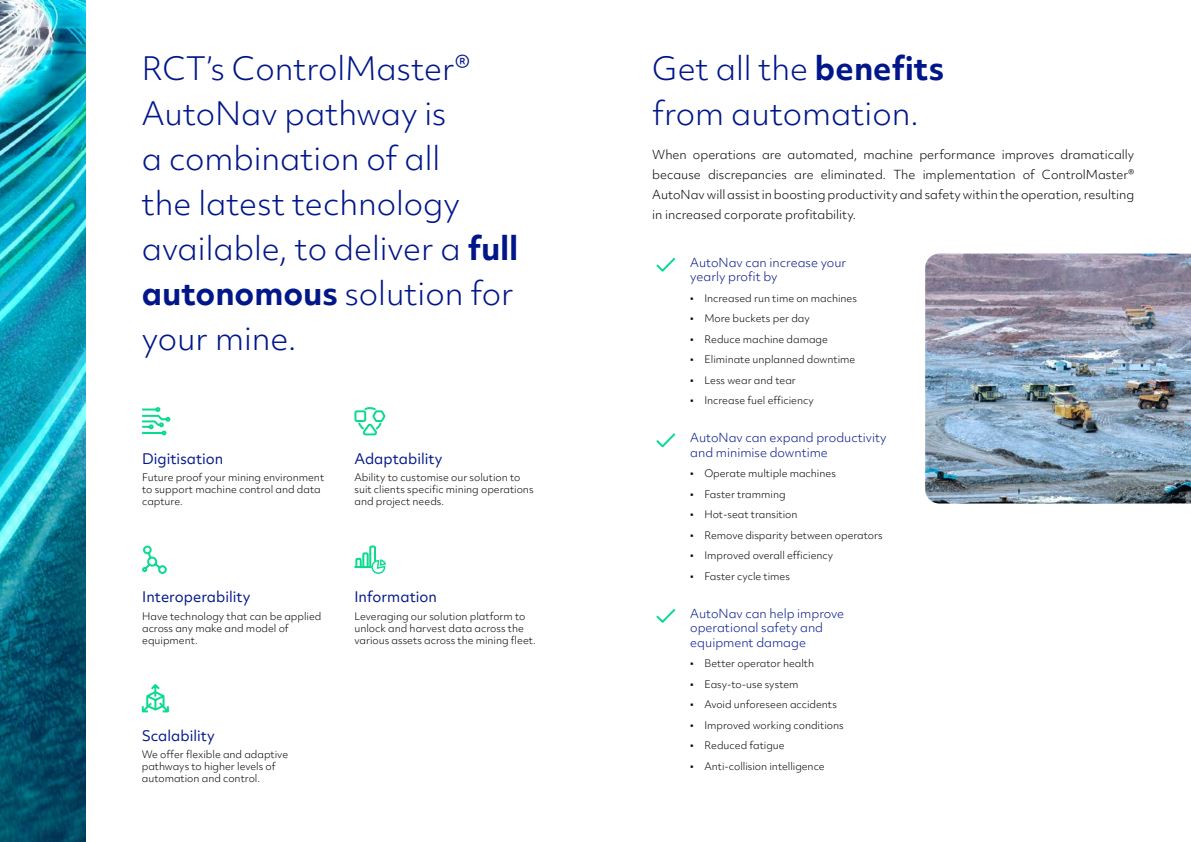
<style>
.page{position:relative;width:1191px;height:842px;background:#fff}
.page>*{position:absolute;margin:0;border:0;box-sizing:border-box;transform-origin:0 0}
.t1{font:300 31px/45px "Objektiv Mk 2";color:#001689}
.t2{font:14px "Objektiv Mk 2";color:#001689}
.t3{font:300 12px/20px "Objektiv Mk 2";color:#000;text-align:justify}
.t4{font:300 12px/14.4px "Objektiv Mk 2";color:#001689}
.t5{font:300 10px/12px "Objektiv Mk 2";color:#000}
.s1{font-weight:700}
.s2{font-family:"Arial Narrow";font-weight:400}
</style>
<div class="page">
<svg style="left:142px;top:407px;width:29px;height:29px"></svg>
<svg style="left:354px;top:407px;width:32px;height:29px"></svg>
<svg style="left:142px;top:545px;width:25px;height:29px"></svg>
<svg style="left:354px;top:545px;width:32px;height:29px"></svg>
<svg style="left:141px;top:684px;width:28px;height:29px"></svg>
<img style="left:0;top:0;width:85px;height:842px">
<svg style="left:656px;top:257px;width:20px;height:15px"></svg>
<svg style="left:656px;top:433px;width:20px;height:15px"></svg>
<svg style="left:656px;top:608px;width:20px;height:15px"></svg>
<img style="left:925px;top:254px;width:266px;height:249px">
<h1 class="t1" style="left:142px;top:46px;width:378px">RCT’s ControlMaster®<br>AutoNav pathway is<br>a combination of all<br>the latest technology available, to deliver a <span class="s1">full autonomous</span> solution for your mine.</h1>
<h2 class="t2" style="left:142px;top:449px;width:83px">Digitisation</h2>
<p class="t5" style="left:142px;top:471px;width:184px">Future proof your mining environment to support machine control and data capture.</p>
<h2 class="t2" style="left:354px;top:449px;width:90px">Adaptability</h2>
<p class="t5" style="left:354px;top:471px;width:181px">Ability to customise our solution to suit clients specific mining operations and project needs.</p>
<h2 class="t2" style="left:142px;top:587px;width:110px">Interoperability</h2>
<p class="t5" style="left:142px;top:610px;width:181px">Have technology that can be applied across any make and model of equipment.</p>
<h2 class="t2" style="left:354px;top:587px;width:84px">Information</h2>
<p class="t5" style="left:354px;top:610px;width:183px">Leveraging our solution platform to unlock and harvest data across the various assets across the mining fleet.</p>
<h2 class="t2" style="left:142px;top:726px;width:75px">Scalability</h2>
<p class="t5" style="left:142px;top:748px;width:148px">We offer flexible and adaptive pathways to higher levels of automation and control.</p>
<h1 class="t1" style="left:652px;top:46px;width:293px">Get all the <span class="s1">benefits </span>from automation.</h1>
<p class="t3" style="left:652px;top:145px;width:483px">When operations are automated, machine performance improves dramatically because discrepancies are eliminated. The implementation of ControlMaster® AutoNav will assist in boosting productivity and safety within the operation, resulting in increased corporate profitability.</p>
<p class="t4" style="left:690px;top:255px;width:158px">AutoNav can increase your yearly profit by</p>
<p class="t5" style="left:690px;top:292px;width:168px"><span class="s2">▪</span> Increased run time on machines</p>
<p class="t5" style="left:690px;top:312px;width:121px"><span class="s2">▪</span> More buckets per day</p>
<p class="t5" style="left:690px;top:333px;width:139px"><span class="s2">▪</span> Reduce machine damage</p>
<p class="t5" style="left:690px;top:353px;width:166px"><span class="s2">▪</span> Eliminate unplanned downtime</p>
<p class="t5" style="left:690px;top:374px;width:107px"><span class="s2">▪</span> Less wear and tear</p>
<p class="t5" style="left:690px;top:394px;width:125px"><span class="s2">▪</span> Increase fuel efficiency</p>
<p class="t4" style="left:690px;top:430px;width:198px">AutoNav can expand productivity and minimise downtime</p>
<p class="t5" style="left:690px;top:467px;width:147px"><span class="s2">▪</span> Operate multiple machines</p>
<p class="t5" style="left:690px;top:488px;width:97px"><span class="s2">▪</span> Faster tramming</p>
<p class="t5" style="left:690px;top:508px;width:109px"><span class="s2">▪</span> Hot-seat transition</p>
<p class="t5" style="left:690px;top:529px;width:194px"><span class="s2">▪</span> Remove disparity between operators</p>
<p class="t5" style="left:690px;top:549px;width:144px"><span class="s2">▪</span> Improved overall efficiency</p>
<p class="t5" style="left:690px;top:570px;width:101px"><span class="s2">▪</span> Faster cycle times</p>
<p class="t4" style="left:690px;top:606px;width:155px">AutoNav can help improve operational safety and equipment damage</p>
<p class="t5" style="left:690px;top:657px;width:125px"><span class="s2">▪</span> Better operator health</p>
<p class="t5" style="left:690px;top:678px;width:110px"><span class="s2">▪</span> Easy-to-use system</p>
<p class="t5" style="left:690px;top:698px;width:148px"><span class="s2">▪</span> Avoid unforeseen accidents</p>
<p class="t5" style="left:690px;top:719px;width:155px"><span class="s2">▪</span> Improved working conditions</p>
<p class="t5" style="left:690px;top:739px;width:96px"><span class="s2">▪</span> Reduced fatigue</p>
<p class="t5" style="left:690px;top:760px;width:136px"><span class="s2">▪</span> Anti-collision intelligence</p>
</div>
